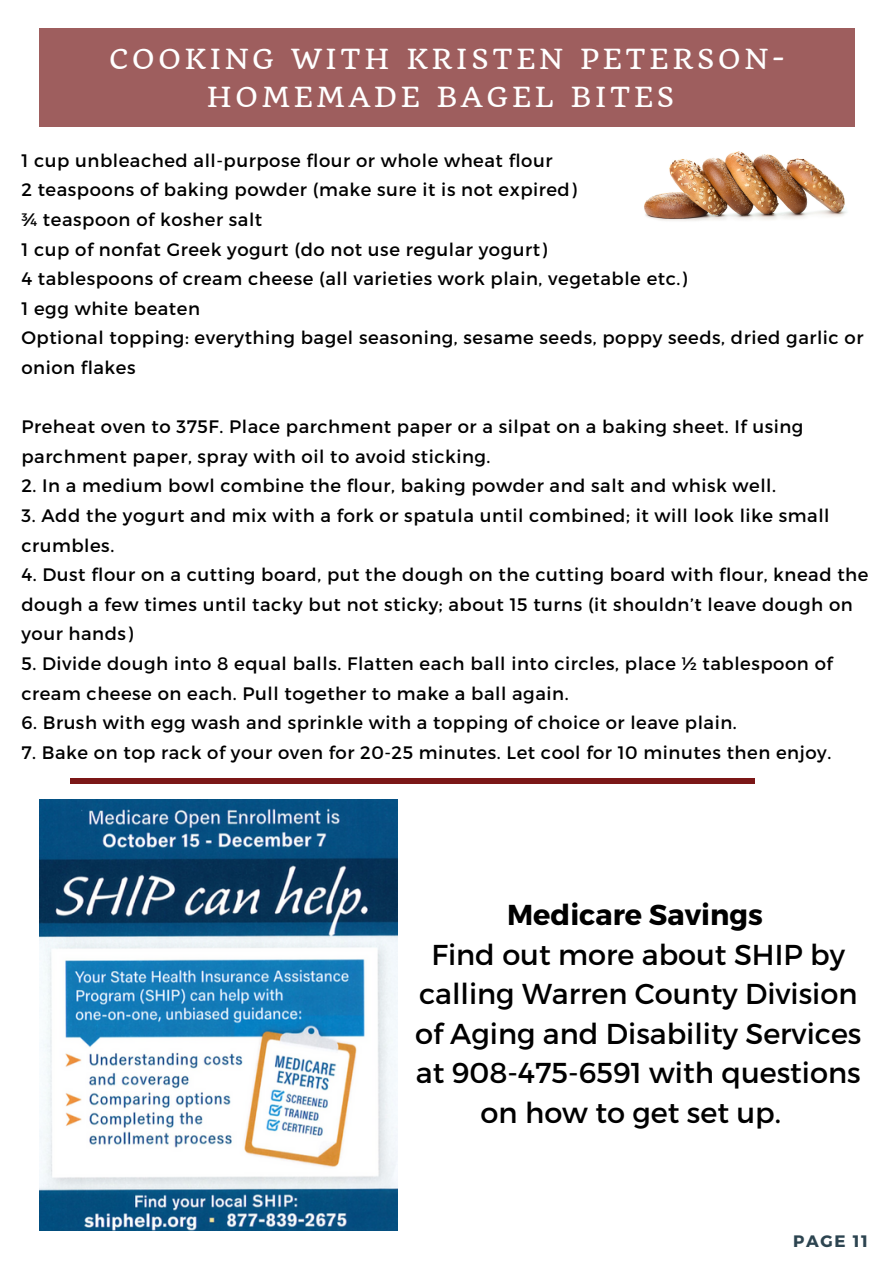
<style>
.page{position:relative;width:894px;height:1264px;background:#fff}
.page>*{position:absolute;margin:0;border:0;box-sizing:border-box;transform-origin:0 0}
.t1{font:28.8px/39.5px "Montserrat";color:#000;text-align:center}
.t2{font:700 28.8px "Montserrat";color:#000}
.t3{font:27px "Quando";letter-spacing:.14em;color:#fff}
.t4{font:18px/29.5px "Montserrat";letter-spacing:.03em;color:#000}
.t5{font:700 16.5px "Montserrat";letter-spacing:.1em;color:#2c4450}
</style>
<div class="page">
<div style="left:39px;top:28px;width:815px;height:98px;background:#9e5e5e"></div>
<img style="left:644px;top:151px;width:203px;height:70px">
<img style="left:39px;top:799px;width:358px;height:431px">
<div style="left:70px;top:777px;width:684px;height:6px;background:#7b1717"></div>
<p class="t3" style="left:109px;top:43px;width:677px">COOKING WITH KRISTEN PETERSON-</p>
<p class="t3" style="left:207px;top:80px;width:469px">HOMEMADE BAGEL BITES</p>
<p class="t4" style="left:21px;top:145px;width:532px">1 cup unbleached all-purpose flour or whole wheat flour</p>
<p class="t4" style="left:21px;top:174px;width:556px">2 teaspoons of baking powder (make sure it is not expired)</p>
<p class="t4" style="left:21px;top:204px;width:242px">¾ teaspoon of kosher salt</p>
<p class="t4" style="left:21px;top:233px;width:527px">1 cup of nonfat Greek yogurt (do not use regular yogurt)</p>
<p class="t4" style="left:21px;top:263px;width:667px">4 tablespoons of cream cheese (all varieties work plain, vegetable etc.)</p>
<p class="t4" style="left:21px;top:293px;width:180px">1 egg white beaten</p>
<p class="t4" style="left:21px;top:322px;width:843px">Optional topping: everything bagel seasoning, sesame seeds, poppy seeds, dried garlic or onion flakes</p>
<p class="t4" style="left:21px;top:411px;width:783px">Preheat oven to 375F. Place parchment paper or a silpat on a baking sheet. If using parchment paper, spray with oil to avoid sticking.</p>
<p class="t4" style="left:21px;top:470px;width:755px">2. In a medium bowl combine the flour, baking powder and salt and whisk well.</p>
<p class="t4" style="left:21px;top:500px;width:809px">3. Add the yogurt and mix with a fork or spatula until combined; it will look like small crumbles.</p>
<p class="t4" style="left:21px;top:559px;width:848px">4. Dust flour on a cutting board, put the dough on the cutting board with flour, knead the dough a few times until tacky but not sticky; about 15 turns (it shouldn’t leave dough on your hands)</p>
<p class="t4" style="left:21px;top:648px;width:812px">5. Divide dough into 8 equal balls. Flatten each ball into circles, place ½ tablespoon of cream cheese on each. Pull together to make a ball again.</p>
<p class="t4" style="left:21px;top:707px;width:716px">6. Brush with egg wash and sprinkle with a topping of choice or leave plain.</p>
<p class="t4" style="left:21px;top:736px;width:811px">7. Bake on top rack of your oven for 20-25 minutes. Let cool for 10 minutes then enjoy.</p>
<p class="t2" style="left:507px;top:896px;width:257px">Medicare Savings</p>
<p class="t1" style="left:415px;top:933px;width:448px">Find out more about SHIP by calling Warren County Division of Aging and Disability Services at 908-475-6591 with questions on how to get set up.</p>
<p class="t5" style="left:793px;top:1229px;width:76px">PAGE 11</p>
</div>
